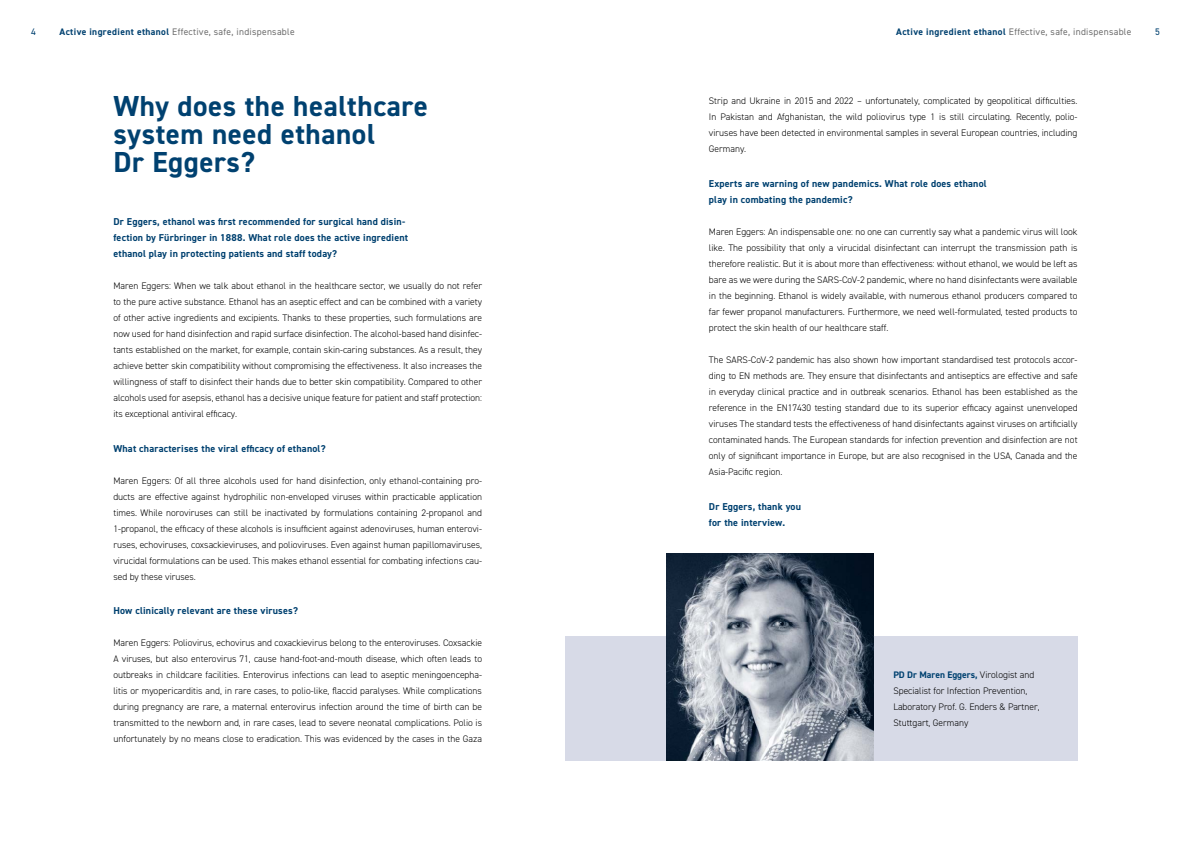
<style>
.page{position:relative;width:1191px;height:842px;background:#fff}
.page>*{position:absolute;margin:0;border:0;box-sizing:border-box;transform-origin:0 0}
.t1{font:700 29px/28px "DIN2014";letter-spacing:.02em;color:#004170}
.t2{font:700 10px/16px "DIN2014";letter-spacing:.02em;color:#004170}
.t3{font:300 9.5px/16px "DIN2014";color:#000;text-align:justify}
.t4{font:9.5px "DIN2014";letter-spacing:.03em;color:#6e6e6e}
.t5{font:9.5px "DIN2014";color:#004170}
.s1{font-weight:700;color:#004170}
</style>
<div class="page">
<div style="left:565px;top:636px;width:512px;height:125px;background:#d7dae7"></div>
<img style="left:666px;top:554px;width:207px;height:207px">
<p class="t5" style="left:31px;top:29px;width:6px">4</p>
<p class="t5" style="left:1155px;top:29px;width:6px">5</p>
<p class="t4" style="left:60px;top:29px;width:237px"><span class="s1">Active ingredient ethanol</span> Effective, safe, indispensable</p>
<p class="t4" style="left:896px;top:29px;width:237px"><span class="s1">Active ingredient ethanol</span> Effective, safe, indispensable</p>
<h1 class="t1" style="left:113px;top:95px;width:316px">Why does the healthcare system need ethanol<br>Dr Eggers?</h1>
<p class="t2" style="left:113px;top:214px;width:296px">Dr Eggers, ethanol was first recommended for surgical hand disin&shy;fection by Fürbringer in 1888. What role does the active ingredient ethanol play in protecting patients and staff today?</p>
<p class="t3" style="left:113px;top:278px;width:370px">Maren Eggers: When we talk about ethanol in the healthcare sector, we usually do not refer to the pure active substance. Ethanol has an aseptic effect and can be combined with a variety of other active ingredients and excipients. Thanks to these properties, such formulations are now used for hand disinfection and rapid surface disinfection. The alcohol-based hand disinfec&shy;tants established on the market, for example, contain skin-caring substances. As a result, they achieve better skin compatibility without compromising the effectiveness. It also increases the willingness of staff to disinfect their hands due to better skin compatibility. Compared to other alcohols used for asepsis, ethanol has a decisive unique feature for patient and staff protection: its exceptional antiviral efficacy.</p>
<p class="t2" style="left:113px;top:441px;width:214px">What characterises the viral efficacy of ethanol?</p>
<p class="t3" style="left:113px;top:473px;width:370px">Maren Eggers: Of all three alcohols used for hand disinfection, only ethanol-containing pro&shy;ducts are effective against hydrophilic non-enveloped viruses within practicable application times. While noroviruses can still be inactivated by formulations containing 2-propanol and 1-propanol, the efficacy of these alcohols is insufficient against adenoviruses, human enterovi&shy;ruses, echoviruses, coxsackieviruses, and polioviruses. Even against human papillomaviruses, virucidal formulations can be used. This makes ethanol essential for combating infections cau&shy;sed by these viruses.</p>
<p class="t2" style="left:113px;top:604px;width:186px">How clinically relevant are these viruses?</p>
<p class="t3" style="left:113px;top:635px;width:370px">Maren Eggers: Poliovirus, echovirus and coxackievirus belong to the enteroviruses. Coxsackie A viruses, but also enterovirus 71, cause hand-foot-and-mouth disease, which often leads to outbreaks in childcare facilities. Enterovirus infections can lead to aseptic meningoencepha&shy;litis or myopericarditis and, in rare cases, to polio-like, flaccid paralyses. While complications during pregnancy are rare, a maternal enterovirus infection around the time of birth can be transmitted to the newborn and, in rare cases, lead to severe neonatal complications. Polio is unfortunately by no means close to eradication. This was evidenced by the cases in the Gaza</p>
<p class="t3" style="left:709px;top:93px;width:370px">Strip and Ukraine in 2015 and 2022 – unfortunately, complicated by geopolitical difficulties.<br>In Pakistan and Afghanistan, the wild poliovirus type 1 is still circulating. Recently, polio&shy;viruses have been detected in environmental samples in several European countries, including Germany.</p>
<p class="t2" style="left:709px;top:176px;width:279px">Experts are warning of new pandemics. What role does ethanol play in combating the pandemic?</p>
<p class="t3" style="left:709px;top:224px;width:370px">Maren Eggers: An indispensable one: no one can currently say what a pandemic virus will look like. The possibility that only a virucidal disinfectant can interrupt the transmission path is therefore realistic. But it is about more than effectiveness: without ethanol, we would be left as bare as we were during the SARS-CoV-2 pandemic, where no hand disinfectants were available in the beginning. Ethanol is widely available, with numerous ethanol producers compared to far fewer propanol manufacturers. Furthermore, we need well-formulated, tested products to protect the skin health of our healthcare staff.</p>
<p class="t3" style="left:709px;top:352px;width:370px">The SARS-CoV-2 pandemic has also shown how important standardised test protocols accor&shy;ding to EN methods are. They ensure that disinfectants and antiseptics are effective and safe in everyday clinical practice and in outbreak scenarios. Ethanol has been established as the reference in the EN17430 testing standard due to its superior efficacy against unenveloped viruses The standard tests the effectiveness of hand disinfectants against viruses on artificially contaminated hands. The European standards for infection prevention and disinfection are not only of significant importance in Europe, but are also recognised in the USA, Canada and the Asia-Pacific region.</p>
<p class="t2" style="left:709px;top:499px;width:94px">Dr Eggers, thank you for the interview.</p>
<p class="t3" style="left:893px;top:667px;width:148px;text-align:left"><span class="s1">PD Dr Maren Eggers,</span> Virologist and<br>Specialist for Infection Prevention,<br>Laboratory Prof. G. Enders &amp; Partner,<br>Stuttgart, Germany</p>
</div>
